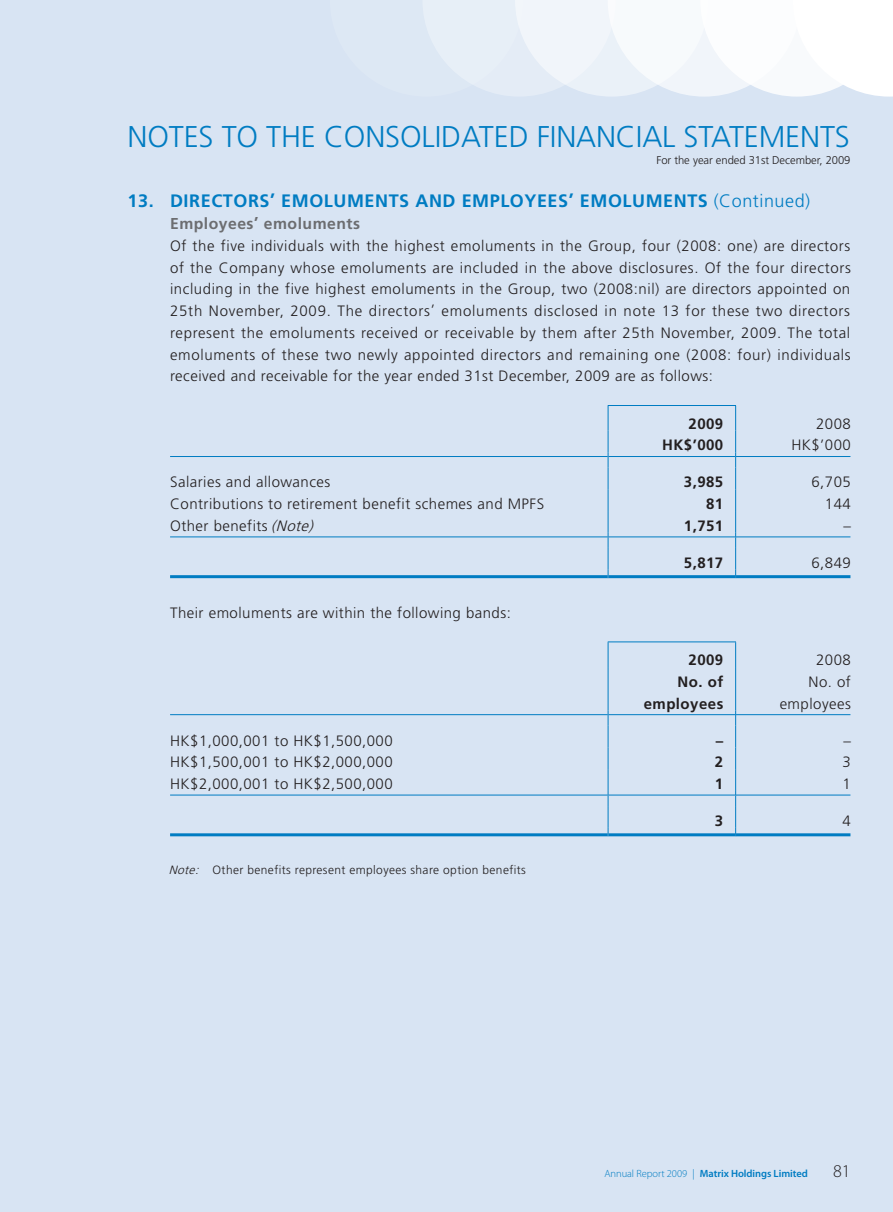
<style>
.page{position:relative;width:893px;height:1212px;background:#d8e4f3}
.page>*{position:absolute;margin:0;border:0;box-sizing:border-box;transform-origin:0 0}
.t1{font:300 30px "Frutiger LT Std";letter-spacing:-.005em;color:#007cc2}
.Heading_1{font:700 18px "Frutiger LT Std";letter-spacing:.03em;color:#007cc2}
.t2{font:300 18px "Myriad Pro";color:#231f20}
.Heading_2{font:700 15.75px "Frutiger LT Std";color:#6c6d70}
.Body_Text{font:300 15px/21.8px "Frutiger LT Std";letter-spacing:.03em;color:#231f20;text-align:justify}
.Body_Text-2{font:700 15px "Frutiger LT Std";letter-spacing:.03em;color:#231f20}
.Notes{font:300 12px "Frutiger LT Std";letter-spacing:.03em;color:#231f20}
.t3{font:300 11.25px "Frutiger LT Std";letter-spacing:-.005em;color:#231f20}
.t4{font:600 10.5px "Myriad Pro";letter-spacing:-.005em;color:#007cc2}
.s1{font-weight:300}
.s2{font-style:italic}
</style>
<div class="page">
<svg style="left:423px;top:0;width:470px;height:97px"></svg>
<hr style="left:608px;top:405px;width:128px;height:1px;background:#007cc2">
<svg style="left:608px;top:406px;width:1px;height:169px"></svg>
<svg style="left:735px;top:406px;width:1px;height:172px"></svg>
<hr style="left:170px;top:456px;width:438px;height:1px;background:#007cc2">
<hr style="left:608px;top:456px;width:127px;height:1px;background:#007cc2">
<hr style="left:736px;top:456px;width:114px;height:1px;background:#007cc2">
<hr style="left:170px;top:536px;width:438px;height:1px;background:#007cc2">
<hr style="left:608px;top:536px;width:127px;height:1px;background:#007cc2">
<hr style="left:736px;top:536px;width:114px;height:1px;background:#007cc2">
<hr style="left:170px;top:575px;width:438px;height:3px;background:#007cc2">
<hr style="left:608px;top:575px;width:127px;height:3px;background:#007cc2">
<hr style="left:736px;top:575px;width:114px;height:3px;background:#007cc2">
<hr style="left:608px;top:667px;width:1px;height:43px;background:#007cc2">
<hr style="left:735px;top:667px;width:1px;height:43px;background:#007cc2">
<hr style="left:608px;top:641px;width:128px;height:1px;background:#007cc2">
<svg style="left:608px;top:642px;width:1px;height:25px"></svg>
<svg style="left:735px;top:642px;width:1px;height:25px"></svg>
<svg style="left:608px;top:710px;width:1px;height:123px"></svg>
<svg style="left:735px;top:710px;width:1px;height:126px"></svg>
<hr style="left:170px;top:714px;width:438px;height:1px;background:#007cc2">
<hr style="left:608px;top:714px;width:127px;height:1px;background:#007cc2">
<hr style="left:736px;top:714px;width:114px;height:1px;background:#007cc2">
<hr style="left:170px;top:795px;width:438px;height:1px;background:#007cc2">
<hr style="left:608px;top:795px;width:127px;height:1px;background:#007cc2">
<hr style="left:736px;top:795px;width:114px;height:1px;background:#007cc2">
<hr style="left:170px;top:833px;width:438px;height:3px;background:#007cc2">
<hr style="left:608px;top:833px;width:127px;height:3px;background:#007cc2">
<hr style="left:736px;top:833px;width:114px;height:3px;background:#007cc2">
<h1 class="t1" style="left:128px;top:119px;width:724px">NOTES TO THE CONSOLIDATED FINANCIAL STATEMENTS</h1>
<p class="t3" style="left:656px;top:154px;width:196px">For the year ended 31st December, 2009</p>
<p class="Heading_1" style="left:128px;top:191px;width:684px">13. DIRECTORS’ EMOLUMENTS AND EMPLOYEES’ EMOLUMENTS <span class="s1">(Continued)</span></p>
<p class="Heading_2" style="left:170px;top:214px;width:192px">Employees’ emoluments</p>
<p class="Body_Text" style="left:170px;top:235px;width:682px">Of the five individuals with the highest emoluments in the Group, four (2008: one) are directors of the Company whose emoluments are included in the above disclosures. Of the four directors including in the five highest emoluments in the Group, two (2008:nil) are directors appointed on 25th November, 2009. The directors’ emoluments disclosed in note 13 for these two directors represent the emoluments received or receivable by them after 25th November, 2009. The total emoluments of these two newly appointed directors and remaining one (2008: four) individuals received and receivable for the year ended 31st December, 2009 are as follows:</p>
<p class="Body_Text-2" style="left:688px;top:415px;width:36px">2009</p>
<p class="Body_Text" style="left:816px;top:413px;width:36px">2008</p>
<p class="Body_Text-2" style="left:662px;top:436px;width:63px">HK$’000</p>
<p class="Body_Text" style="left:791px;top:435px;width:61px">HK$’000</p>
<p class="Body_Text" style="left:170px;top:471px;width:162px">Salaries and allowances</p>
<p class="Body_Text-2" style="left:684px;top:473px;width:41px">3,985</p>
<p class="Body_Text" style="left:811px;top:471px;width:41px">6,705</p>
<p class="Body_Text" style="left:170px;top:493px;width:376px">Contributions to retirement benefit schemes and MPFS</p>
<p class="Body_Text-2" style="left:706px;top:495px;width:19px">81</p>
<p class="Body_Text" style="left:825px;top:493px;width:27px">144</p>
<p class="Body_Text" style="left:170px;top:515px;width:149px">Other benefits <span class="s2">(Note)</span></p>
<p class="Body_Text-2" style="left:684px;top:517px;width:41px">1,751</p>
<p class="Body_Text" style="left:843px;top:515px;width:9px">–</p>
<p class="Body_Text-2" style="left:684px;top:554px;width:41px">5,817</p>
<p class="Body_Text" style="left:811px;top:552px;width:41px">6,849</p>
<p class="Body_Text" style="left:170px;top:602px;width:342px">Their emoluments are within the following bands:</p>
<p class="Body_Text-2" style="left:688px;top:651px;width:36px">2009</p>
<p class="Body_Text" style="left:816px;top:649px;width:36px">2008</p>
<p class="Body_Text-2" style="left:678px;top:673px;width:47px">No. of</p>
<p class="Body_Text-2" style="left:644px;top:695px;width:81px">employees</p>
<p class="Body_Text" style="left:808px;top:671px;width:44px">No. of</p>
<p class="Body_Text" style="left:780px;top:693px;width:73px">employees</p>
<p class="Body_Text" style="left:170px;top:730px;width:224px">HK$1,000,001 to HK$1,500,000</p>
<p class="Body_Text-2" style="left:716px;top:731px;width:9px">–</p>
<p class="Body_Text" style="left:843px;top:730px;width:9px">–</p>
<p class="Body_Text" style="left:170px;top:751px;width:224px">HK$1,500,001 to HK$2,000,000</p>
<p class="Body_Text-2" style="left:715px;top:753px;width:10px">2</p>
<p class="Body_Text" style="left:842px;top:751px;width:10px">3</p>
<p class="Body_Text" style="left:170px;top:773px;width:224px">HK$2,000,001 to HK$2,500,000</p>
<p class="Body_Text-2" style="left:715px;top:775px;width:10px">1</p>
<p class="Body_Text" style="left:842px;top:773px;width:10px">1</p>
<p class="Body_Text-2" style="left:715px;top:812px;width:10px">3</p>
<p class="Body_Text" style="left:842px;top:810px;width:10px">4</p>
<p class="Notes" style="left:169px;top:863px;width:358px"><span class="s2">Note:</span> Other benefits represent employees share option benefits</p>
<p class="t4" style="left:605px;top:1166px;width:205px"><span class="s1">Annual Report 2009 |</span> Matrix Holdings Limited</p>
<p class="t2" style="left:833px;top:1160px;width:19px">81</p>
</div>
